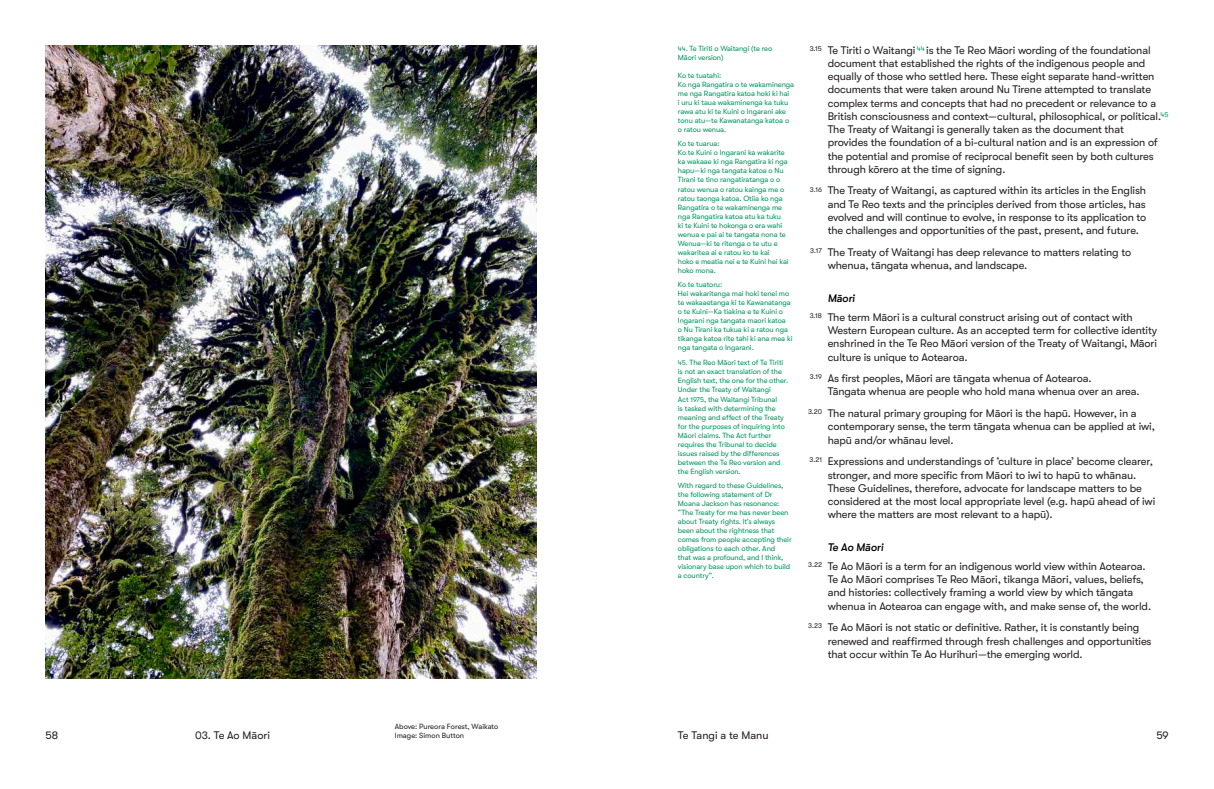
<style>
.page{position:relative;width:1214px;height:789px;background:#fff}
.page>*{position:absolute;margin:0;border:0;box-sizing:border-box;transform-origin:0 0}
.t1{font:11px/13.2px "GT Walsheim Pro";letter-spacing:-.01em;color:#231f20}
.t2{font:7.5px/9px "GT Walsheim Pro";letter-spacing:-.01em;color:#00975e}
.t3{font:7.5px/9px "GT Walsheim Pro";color:#231f20}
.s1{font-size:7px}
.s2{font-weight:500;font-style:italic;color:#000}
</style>
<div class="page">
<img style="left:45px;top:45px;width:491px;height:632px">
<p class="t2" style="left:677px;top:44px;width:96px"><span class="s1">44.</span> Te Tiriti o Waitangi (te reo<br>Māori version)</p>
<p class="t2" style="left:677px;top:71px;width:118px">Ko te tuatahi:<br>Ko nga Rangatira o te wakaminenga me nga Rangatira katoa hoki ki hai<br>i uru ki taua wakaminenga ka tuku rawa atu ki te Kuini o Ingarani ake tonu atu—te Kawanatanga katoa o o ratou wenua.</p>
<p class="t2" style="left:677px;top:139px;width:112px">Ko te tuarua:<br>Ko te Kuini o Ingarani ka wakarite ka wakaae ki nga Rangatira ki nga hapu—ki nga tangata katoa o Nu<br>Tirani te tino rangatiratanga o o ratou wenua o ratou kainga me o ratou taonga katoa. Otiia ko nga<br>Rangatira o te wakaminenga me nga Rangatira katoa atu ka tuku<br>ki te Kuini te hokonga o era wahi wenua e pai ai te tangata nona te<br>Wenua—ki te ritenga o te utu e wakaritea ai e ratou ko te kai<br>hoko e meatia nei e te Kuini hei kai hoko mona.</p>
<p class="t2" style="left:677px;top:280px;width:116px">Ko te tuatoru:<br>Hei wakaritenga mai hoki tenei mo te wakaaetanga ki te Kawanatanga o te Kuini—Ka tiakina e te Kuini o<br>Ingarani nga tangata maori katoa<br>o Nu Tirani ka tukua ki a ratou nga tikanga katoa rite tahi ki ana mea ki nga tangata o Ingarani.</p>
<p class="t2" style="left:677px;top:358px;width:112px"><span class="s1">45.</span> The Reo Māori text of Te Tiriti is not an exact translation of the<br>English text, the one for the other.<br>Under the Treaty of Waitangi<br>Act <span class="s1">1975</span>, the Waitangi Tribunal<br>is tasked with determining the meaning and effect of the Treaty for the purposes of inquiring into<br>Māori claims. The Act further requires the Tribunal to decide issues raised by the differences between the Te Reo version and the English version.</p>
<p class="t2" style="left:677px;top:481px;width:115px">With regard to these Guidelines, the following statement of Dr<br>Moana Jackson has resonance: “The Treaty for me has never been about Treaty rights. It’s always been about the rightness that comes from people accepting their obligations to each other. And<br>that was a profound, and I think, visionary base upon which to build a country”.</p>
<p class="t1" style="left:827px;top:43px;width:342px;text-indent:-18px"><sup>3.15</sup> Te Tiriti o Waitangi <sup>44</sup> is the Te Reo Māori wording of the foundational document that established the rights of the indigenous people and equally of those who settled here. These eight separate hand-written documents that were taken around Nu Tirene attempted to translate complex terms and concepts that had no precedent or relevance to a British consciousness and context—cultural, philosophical, or political.<sup>45<br></sup>The Treaty of Waitangi is generally taken as the document that<br>provides the foundation of a bi-cultural nation and is an expression of the potential and promise of reciprocal benefit seen by both cultures through kōrero at the time of signing.</p>
<p class="t1" style="left:827px;top:184px;width:320px;text-align:justify;text-indent:-18px"><sup>3.16</sup> The Treaty of Waitangi, as captured within its articles in the English and Te Reo texts and the principles derived from those articles, has evolved and will continue to evolve, in response to its application to the challenges and opportunities of the past, present, and future.</p>
<p class="t1" style="left:827px;top:245px;width:305px;text-indent:-17px"><sup>3.17</sup> The Treaty of Waitangi has deep relevance to matters relating to whenua, tāngata whenua, and landscape.</p>
<p class="t1" style="left:809px;top:288px;width:324px;line-height:18.9px;text-indent:18px"><span class="s2">Māori<br></span><sup>3.18</sup> The term Māori is a cultural construct arising out of contact with</p>
<p class="t1" style="left:827px;top:323px;width:331px;text-align:justify">Western European culture. As an accepted term for collective identity enshrined in the Te Reo Māori version of the Treaty of Waitangi, Māori culture is unique to Aotearoa.</p>
<p class="t1" style="left:827px;top:371px;width:313px;text-indent:-18px"><sup>3.19</sup> As first peoples, Māori are tāngata whenua of Aotearoa.<br>Tāngata whenua are people who hold mana whenua over an area.</p>
<p class="t1" style="left:827px;top:406px;width:329px;text-indent:-20px"><sup>3.20</sup> The natural primary grouping for Māori is the hapū. However, in a contemporary sense, the term tāngata whenua can be applied at iwi, hapū and/or whānau level.</p>
<p class="t1" style="left:827px;top:454px;width:329px;text-indent:-18px"><sup>3.21</sup> Expressions and understandings of ‘culture in place’ become clearer, stronger, and more specific from Māori to iwi to hapū to whānau.<br>These Guidelines, therefore, advocate for landscape matters to be considered at the most local appropriate level (e.g. hapū ahead of iwi where the matters are most relevant to a hapū).</p>
<p class="t1" style="left:808px;top:537px;width:339px;line-height:18.9px;text-indent:19px"><span class="s2">Te Ao Māori<br></span><sup>3.22</sup> Te Ao Māori is a term for an indigenous world view within Aotearoa.</p>
<p class="t1" style="left:827px;top:572px;width:325px">Te Ao Māori comprises Te Reo Māori, tikanga Māori, values, beliefs, and histories: collectively framing a world view by which tāngata whenua in Aotearoa can engage with, and make sense of, the world.</p>
<p class="t1" style="left:827px;top:620px;width:325px;text-indent:-19px"><sup>3.23</sup> Te Ao Māori is not static or definitive. Rather, it is constantly being renewed and reaffirmed through fresh challenges and opportunities that occur within Te Ao Hurihuri—the emerging world.</p>
<p class="t3" style="left:395px;top:721px;width:105px">Above: Pureora Forest, Waikato<br>Image: Simon Button</p>
<p class="t1" style="left:45px;top:727px;width:14px">58</p>
<p class="t1" style="left:195px;top:727px;width:76px">03. Te Ao Māori</p>
<p class="t1" style="left:677px;top:727px;width:92px">Te Tangi a te Manu</p>
<p class="t1" style="left:1156px;top:727px;width:14px">59</p>
</div>
